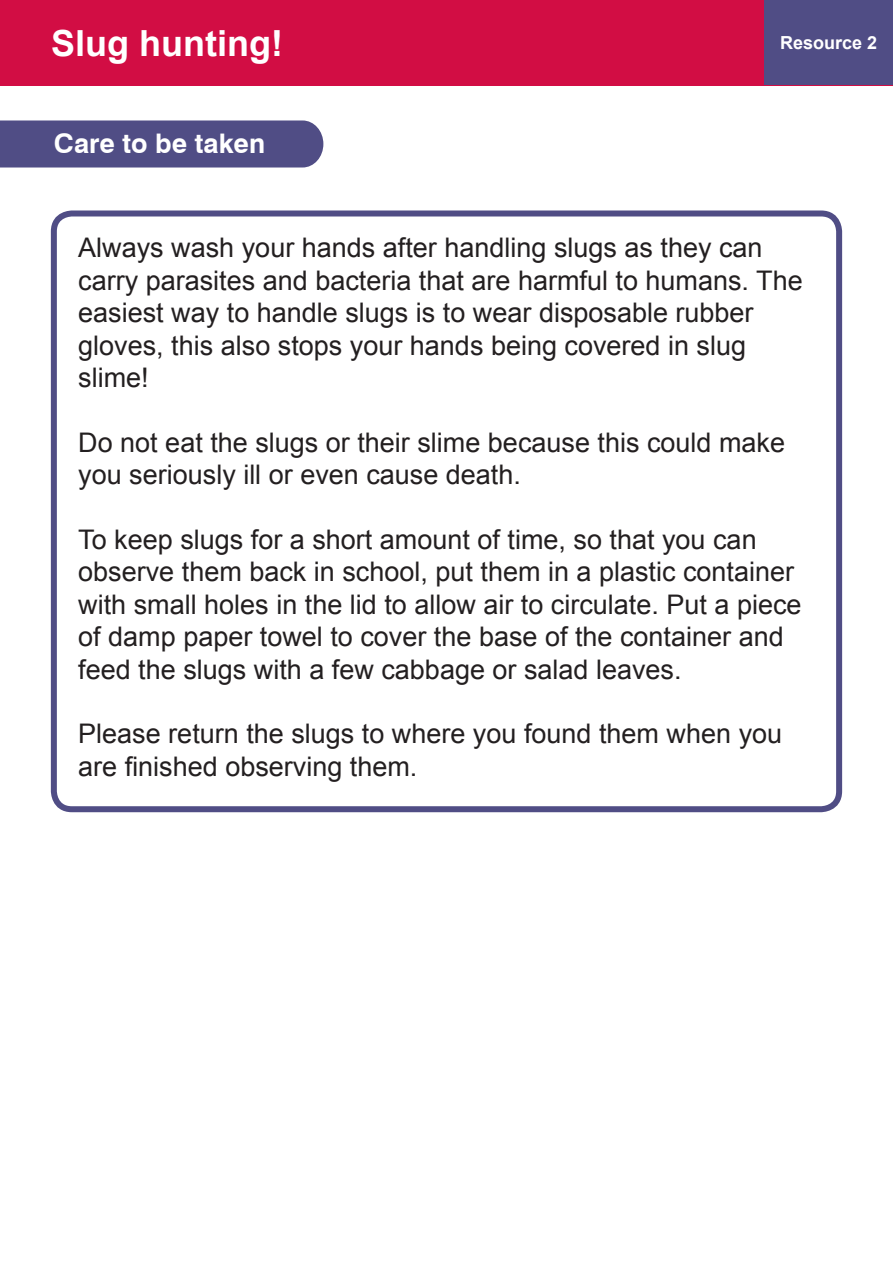
<style>
.page{position:relative;width:893px;height:1263px;background:#fff}
.page>*{position:absolute;margin:0;border:0;box-sizing:border-box;transform-origin:0 0}
.t1{font:700 36px "Arial";color:#fff}
.Body_text{font:27px/32.4px "Arial";color:#231f20}
.Body_text-2{font:700 27px "Swiss 721 BT";color:#fff}
.t2{font:700 18px "Arial";color:#fff}
</style>
<div class="page">
<div style="left:0;top:0;width:893px;height:85px;background:#d20d44"></div>
<div style="left:764px;top:0;width:129px;height:85px;background:#504d85"></div>
<div style="left:0;top:120px;width:323px;height:47px;background:#504d85"></div>
<div style="left:51px;top:210px;width:791px;height:602px;border:6px solid #504d85;border-radius:18px"></div>
<p class="t1" style="left:51px;top:19px;width:233px">Slug hunting!</p>
<p class="t2" style="left:780px;top:31px;width:99px">Resource 2</p>
<p class="Body_text-2" style="left:54px;top:127px;width:213px">Care to be taken</p>
<p class="Body_text" style="left:78px;top:232px;width:726px">Always wash your hands after handling slugs as they can carry parasites and bacteria that are harmful to humans. The easiest way to handle slugs is to wear disposable rubber gloves, this also stops your hands being covered in slug slime!</p>
<p class="Body_text" style="left:78px;top:426px;width:708px">Do not eat the slugs or their slime because this could make you seriously ill or even cause death.</p>
<p class="Body_text" style="left:78px;top:524px;width:725px">To keep slugs for a short amount of time, so that you can observe them back in school, put them in a plastic container with small holes in the lid to allow air to circulate. Put a piece of damp paper towel to cover the base of the container and feed the slugs with a few cabbage or salad leaves.</p>
<p class="Body_text" style="left:78px;top:718px;width:705px">Please return the slugs to where you found them when you are finished observing them.</p>
</div>
